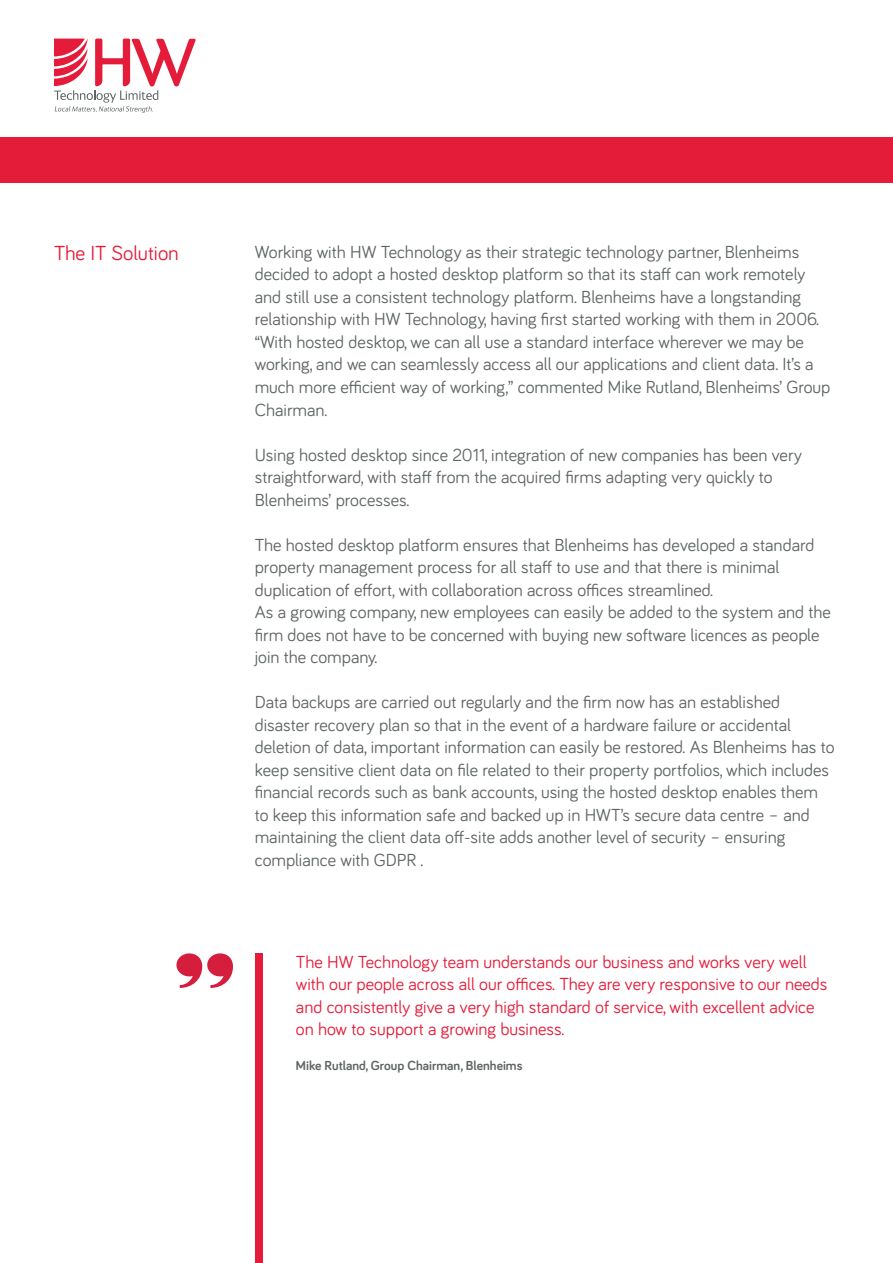
<style>
.page{position:relative;width:893px;height:1263px;background:#fff}
.page>*{position:absolute;margin:0;border:0;box-sizing:border-box;transform-origin:0 0}
.t1{font:21px "Bariol";color:#e51c39}
.t2{font:18px/22.5px "Bariol";color:#5f6465}
.t3{font:18px/22.5px "Bariol";color:#e51c39}
.t4{font:700 13.5px "Bariol";color:#5f6465}
</style>
<div class="page">
<div style="left:0;top:137px;width:893px;height:46px;background:#e51c39"></div>
<svg style="left:176px;top:953px;width:57px;height:35px"></svg>
<svg style="left:54px;top:39px;width:142px;height:74px"></svg>
<div style="left:255px;top:953px;width:8px;height:310px;background:#e51c39"></div>
<p class="t1" style="left:54px;top:239px;width:126px">The IT Solution</p>
<p class="t2" style="left:255px;top:240px;width:577px">Working with HW Technology as their strategic technology partner, Blenheims decided to adopt a hosted desktop platform so that its staff can work remotely and still use a consistent technology platform. Blenheims have a longstanding relationship with HW Technology, having first started working with them in 2006. “With hosted desktop, we can all use a standard interface wherever we may be working, and we can seamlessly access all our applications and client data. It’s a much more efficient way of working,” commented Mike Rutland, Blenheims’ Group Chairman.</p>
<p class="t2" style="left:255px;top:442px;width:549px">Using hosted desktop since 2011, integration of new companies has been very straightforward, with staff from the acquired firms adapting very quickly to<br>Blenheims’ processes.</p>
<p class="t2" style="left:255px;top:532px;width:578px">The hosted desktop platform ensures that Blenheims has developed a standard property management process for all staff to use and that there is minimal duplication of effort, with collaboration across offices streamlined.<br>As a growing company, new employees can easily be added to the system and the firm does not have to be concerned with buying new software licences as people join the company.</p>
<p class="t2" style="left:255px;top:690px;width:581px">Data backups are carried out regularly and the firm now has an established disaster recovery plan so that in the event of a hardware failure or accidental deletion of data, important information can easily be restored. As Blenheims has to keep sensitive client data on file related to their property portfolios, which includes financial records such as bank accounts, using the hosted desktop enables them to keep this information safe and backed up in HWT’s secure data centre – and maintaining the client data off-site adds another level of security – ensuring compliance with GDPR .</p>
<p class="t3" style="left:296px;top:949px;width:533px">The HW Technology team understands our business and works very well with our people across all our offices. They are very responsive to our needs and consistently give a very high standard of service, with excellent advice on how to support a growing business.</p>
<p class="t4" style="left:296px;top:1056px;width:228px">Mike Rutland, Group Chairman, Blenheims</p>
</div>
